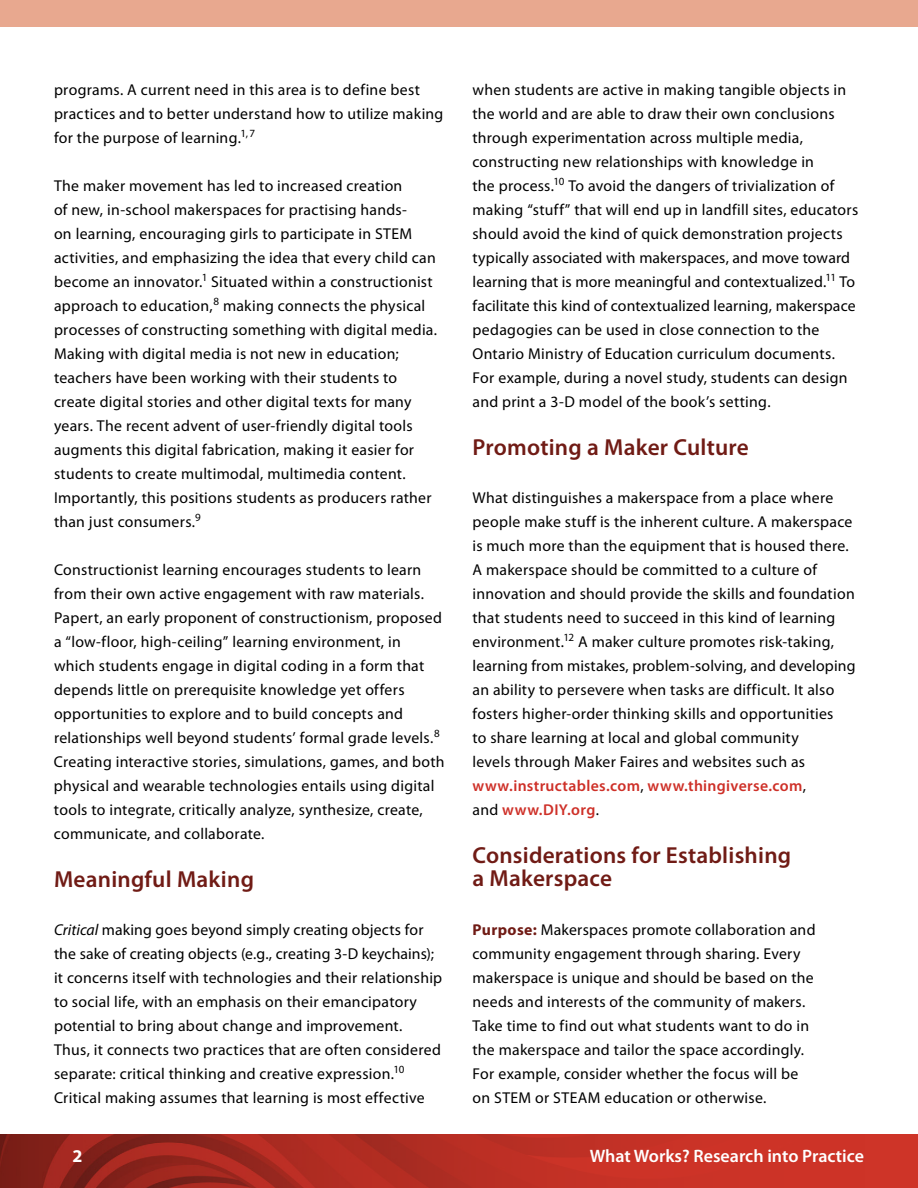
<style>
.page{position:relative;width:918px;height:1188px;background:#fff}
.page>*{position:absolute;margin:0;border:0;box-sizing:border-box;transform-origin:0 0}
.t1{font:600 23.25px/24px "Myriad Pro";letter-spacing:.01em;color:#701b15}
.t2{font:600 18px "Myriad Pro";color:#fff}
.t3{font:700 18px "Myriad Pro";color:#fff}
.Body_Copy_with_space{font:15.75px/24px "Myriad Pro";letter-spacing:.015em;color:#000}
.s1{font-style:italic}
.s2{font-weight:600;color:#ce3028}
.s3{font-weight:700;color:#701b15}
</style>
<div class="page">
<svg style="left:0;top:1134px;width:904px;height:54px;background:#b22c22"></svg>
<div style="left:904px;top:1134px;width:14px;height:54px;background:#ce3428"></div>
<div style="left:0;top:0;width:918px;height:27px;background:#e8a88f"></div>
<p class="Body_Copy_with_space" style="left:54px;top:78px;width:391px">programs. A current need in this area is to define best practices and to better understand how to utilize making for the purpose of learning.<sup>1,7</sup></p>
<p class="Body_Copy_with_space" style="left:54px;top:174px;width:385px">The maker movement has led to increased creation<br>of new, in-school makerspaces for practising hands-<br>on learning, encouraging girls to participate in STEM activities, and emphasizing the idea that every child can become an innovator.<sup>1</sup> Situated within a constructionist approach to education,<sup>8</sup> making connects the physical processes of constructing something with digital media.<br>Making with digital media is not new in education; teachers have been working with their students to create digital stories and other digital texts for many years. The recent advent of user-friendly digital tools augments this digital fabrication, making it easier for students to create multimodal, multimedia content.<br>Importantly, this positions students as producers rather than just consumers.<sup>9</sup></p>
<p class="Body_Copy_with_space" style="left:54px;top:558px;width:392px">Constructionist learning encourages students to learn from their own active engagement with raw materials.<br>Papert, an early proponent of constructionism, proposed a “low-floor, high-ceiling” learning environment, in which students engage in digital coding in a form that depends little on prerequisite knowledge yet offers opportunities to explore and to build concepts and relationships well beyond students’ formal grade levels.<sup>8<br></sup>Creating interactive stories, simulations, games, and both physical and wearable technologies entails using digital tools to integrate, critically analyze, synthesize, create, communicate, and collaborate.</p>
<h2 class="t1" style="left:54px;top:867px;width:202px">Meaningful Making</h2>
<p class="Body_Copy_with_space" style="left:54px;top:918px;width:390px"><span class="s1">Critical</span> making goes beyond simply creating objects for the sake of creating objects (e.g., creating 3-D keychains); it concerns itself with technologies and their relationship to social life, with an emphasis on their emancipatory potential to bring about change and improvement.<br>Thus, it connects two practices that are often considered separate: critical thinking and creative expression.<sup>10<br></sup>Critical making assumes that learning is most effective</p>
<p class="Body_Copy_with_space" style="left:472px;top:78px;width:387px">when students are active in making tangible objects in the world and are able to draw their own conclusions through experimentation across multiple media, constructing new relationships with knowledge in<br>the process.<sup>10</sup> To avoid the dangers of trivialization of making “stuff” that will end up in landfill sites, educators should avoid the kind of quick demonstration projects typically associated with makerspaces, and move toward learning that is more meaningful and contextualized.<sup>11</sup> To facilitate this kind of contextualized learning, makerspace pedagogies can be used in close connection to the Ontario Ministry of Education curriculum documents.<br>For example, during a novel study, students can design and print a 3-D model of the book’s setting.</p>
<h2 class="t1" style="left:472px;top:435px;width:278px">Promoting a Maker Culture</h2>
<p class="Body_Copy_with_space" style="left:472px;top:486px;width:384px">What distinguishes a makerspace from a place where people make stuff is the inherent culture. A makerspace is much more than the equipment that is housed there.<br>A makerspace should be committed to a culture of innovation and should provide the skills and foundation that students need to succeed in this kind of learning environment.<sup>12</sup> A maker culture promotes risk-taking, learning from mistakes, problem-solving, and developing an ability to persevere when tasks are difficult. It also fosters higher-order thinking skills and opportunities<br>to share learning at local and global community<br>levels through Maker Faires and websites such as <span class="s2">www.instructables.com</span>, <span class="s2">www.thingiverse.com</span>,<br>and <span class="s2">www.DIY.org</span>.</p>
<h2 class="t1" style="left:472px;top:843px;width:320px">Considerations for Establishing a Makerspace</h2>
<p class="Body_Copy_with_space" style="left:472px;top:918px;width:345px"><span class="s3">Purpose:</span> Makerspaces promote collaboration and community engagement through sharing. Every makerspace is unique and should be based on the needs and interests of the community of makers.<br>Take time to find out what students want to do in the makerspace and tailor the space accordingly.<br>For example, consider whether the focus will be on STEM or STEAM education or otherwise.</p>
<p class="t3" style="left:73px;top:1145px;width:11px">2</p>
<p class="t2" style="left:590px;top:1146px;width:276px">What Works? Research into Practice</p>
</div>
